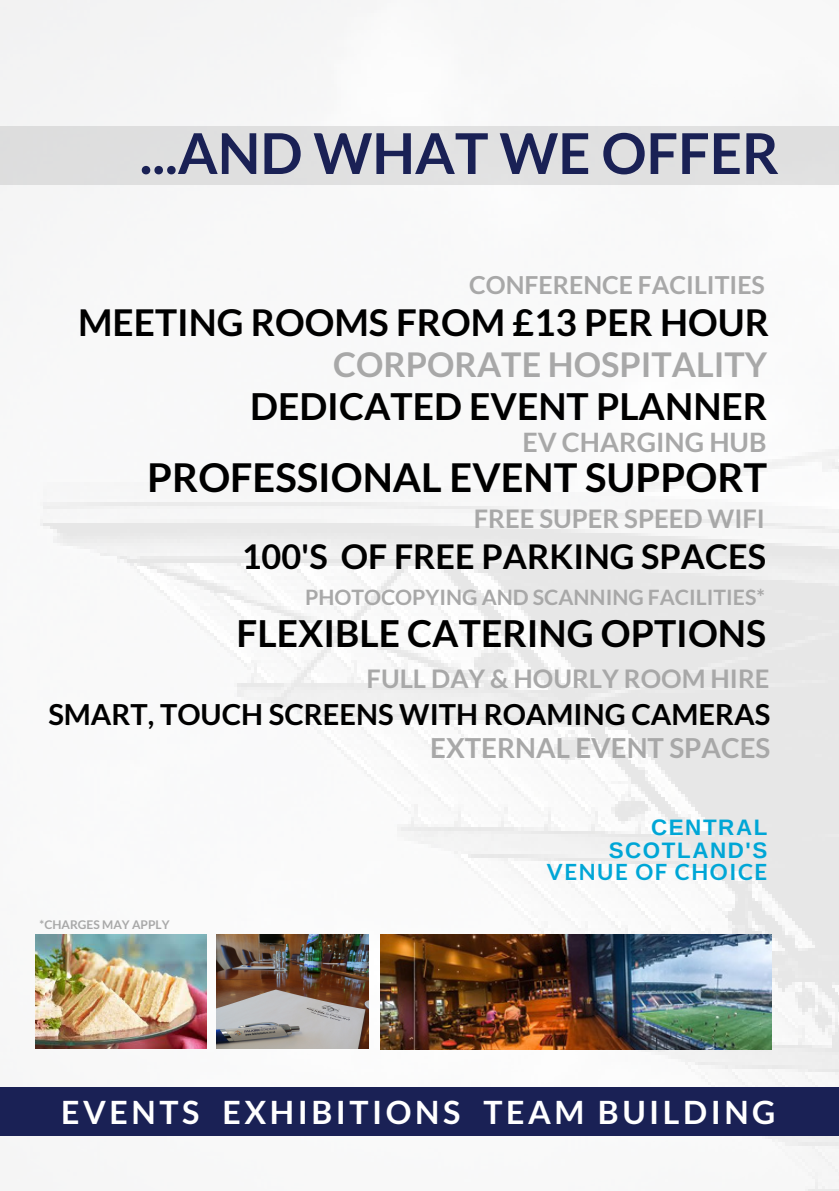
<style>
.page{position:relative;width:839px;height:1191px;background:#fff}
.page>*{position:absolute;margin:0;border:0;box-sizing:border-box;transform-origin:0 0}
.t1{font:700 56.4px "Lato";color:#1a2155}
.t2{font:700 39.8px "Lato";color:#000}
.t3{font:700 37.4px "Lato";color:#000}
.t4{font:700 37px "Lato";color:#000}
.t5{font:700 34.2px "Lato";color:#000}
.t6{font:700 34.2px "Lato";color:#a8a8a8}
.t7{font:700 32.2px "Lato";letter-spacing:.11em;color:#fff}
.t8{font:700 29px "Lato";color:#000}
.t9{font:700 27.6px "Lato";color:#a8a8a8}
.t10{font:700 26.8px "Lato";color:#a8a8a8}
.t11{font:700 25.6px "Lato";color:#a8a8a8}
.t12{font:700 24.8px "Lato";color:#a8a8a8}
.t13{font:700 22.4px/22.6px "Arimo";letter-spacing:.07em;color:#00a6d6;text-align:right}
.t14{font:700 22.4px "Lato";letter-spacing:.07em;color:#00a6d6}
.t15{font:700 21.2px "Lato";color:#a8a8a8}
.t16{font:700 12px "Lato";color:#a8a8a8}
</style>
<div class="page">
<div style="left:0;top:0;width:838px;height:1191px;background:linear-gradient(to right,#f8f8f9,#f3f3f3)"></div>
<div style="left:0;top:1088px;width:838px;height:48px;background:#1a2155"></div>
<div style="left:0;top:126px;width:838px;height:59px;background:#e0e0e0"></div>
<img style="left:381px;top:934px;width:390px;height:115px">
<img style="left:217px;top:935px;width:151px;height:114px">
<img style="left:35px;top:935px;width:171px;height:114px">
<p class="t1" style="left:140px;top:118px;width:640px">...AND WHAT WE OFFER</p>
<p class="t12" style="left:469px;top:270px;width:297px">CONFERENCE FACILITIES</p>
<p class="t4" style="left:78px;top:299px;width:692px">MEETING ROOMS FROM £13 PER HOUR</p>
<p class="t6" style="left:333px;top:343px;width:435px">CORPORATE HOSPITALITY</p>
<p class="t3" style="left:250px;top:383px;width:518px">DEDICATED EVENT PLANNER</p>
<p class="t10" style="left:522px;top:425px;width:246px">EV CHARGING HUB</p>
<p class="t2" style="left:147px;top:452px;width:621px">PROFESSIONAL EVENT SUPPORT</p>
<p class="t11" style="left:474px;top:503px;width:292px">FREE SUPER SPEED WIFI</p>
<p class="t5" style="left:242px;top:535px;width:526px">100'S OF FREE PARKING SPACES</p>
<p class="t15" style="left:305px;top:584px;width:461px">PHOTOCOPYING AND SCANNING FACILITIES*</p>
<p class="t3" style="left:236px;top:610px;width:531px">FLEXIBLE CATERING OPTIONS</p>
<p class="t11" style="left:366px;top:663px;width:404px">FULL DAY &amp; HOURLY ROOM HIRE</p>
<p class="t8" style="left:48px;top:697px;width:723px">SMART, TOUCH SCREENS WITH ROAMING CAMERAS</p>
<p class="t9" style="left:430px;top:730px;width:341px">EXTERNAL EVENT SPACES</p>
<p class="t16" style="left:40px;top:917px;width:132px">*CHARGES MAY APPLY</p>
<p class="t13" style="left:608px;top:816px;width:160px">CENTRAL<br>SCOTLAND'S</p>
<p class="t14" style="left:547px;top:858px;width:222px">VENUE OF CHOICE</p>
<p class="t7" style="left:61px;top:1092px;width:715px">EVENTS EXHIBITIONS TEAM BUILDING</p>
</div>
